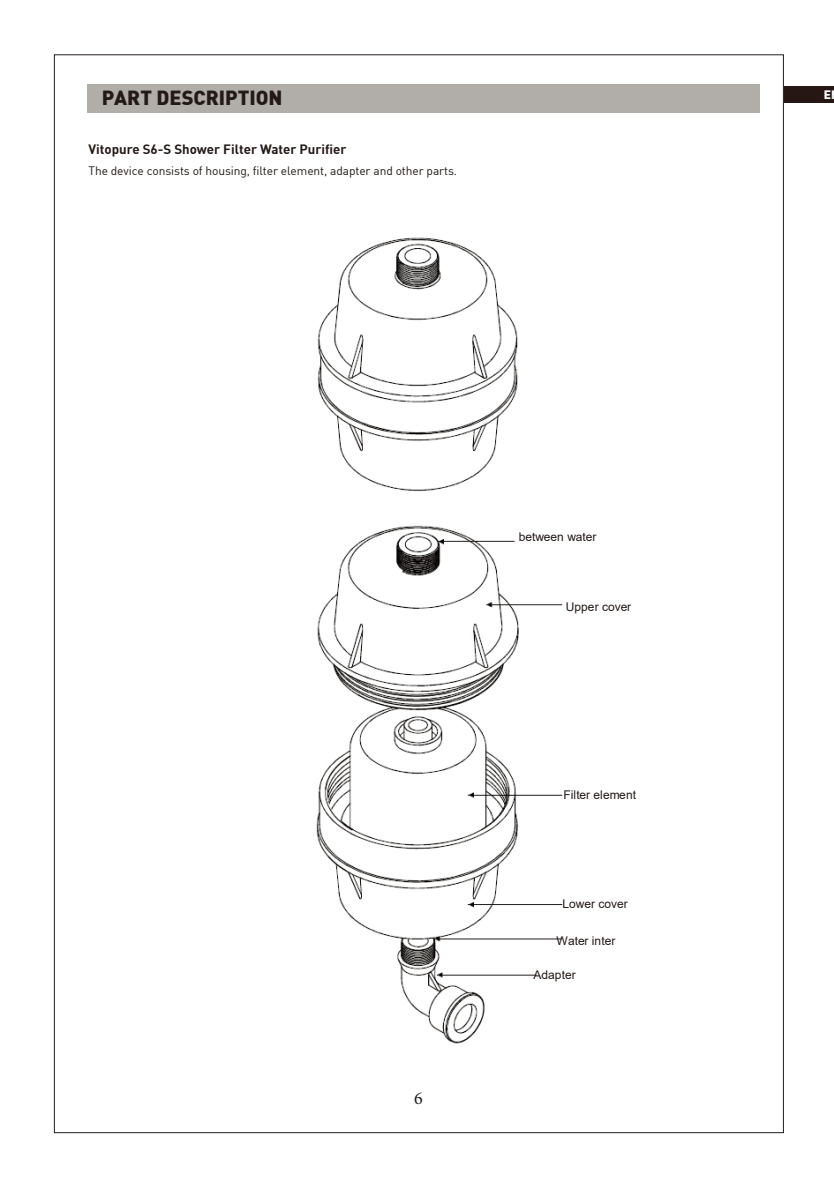
<style>
.page{position:relative;width:834px;height:1180px;background:#fff}
.page>*{position:absolute;margin:0;border:0;box-sizing:border-box;transform-origin:0 0}
.t1{font:900 20px "DIN";color:#231916}
.t2{font:18px "Minion Pro";color:#241d1e}
.t3{font:700 13.2px "DIN";color:#231916}
.t4{font:12px "Arial";color:#231916}
.t5{font:12px "DIN";letter-spacing:-.01em;color:#231916}
.t6{font:900 12px "DIN";color:#fff}
</style>
<div class="page">
<div style="left:87px;top:84px;width:672px;height:28px;background:#b1aeaa"></div>
<img style="left:316px;top:237px;width:247px;height:807px">
<div style="left:783px;top:86px;width:50px;height:16px;background:#261714"></div>
<h1 class="t1" style="left:102px;top:84px;width:182px">PART DESCRIPTION</h1>
<p class="t3" style="left:88px;top:140px;width:259px">Vitopure S6-S Shower Filter Water Purifier</p>
<p class="t5" style="left:88px;top:163px;width:370px">The device consists of housing, filter element, adapter and other parts.</p>
<h2 class="t2" style="left:414px;top:1085px;width:10px">6</h2>
<p class="t4" style="left:518px;top:528px;width:79px">between water</p>
<p class="t4" style="left:565px;top:598px;width:67px">Upper cover</p>
<p class="t4" style="left:563px;top:786px;width:74px">Filter element</p>
<p class="t4" style="left:562px;top:895px;width:67px">Lower cover</p>
<p class="t4" style="left:556px;top:932px;width:60px">Water inter</p>
<p class="t4" style="left:533px;top:966px;width:44px">Adapter</p>
<p class="t6" style="left:823px;top:86px;width:9px">E</p>
</div>
